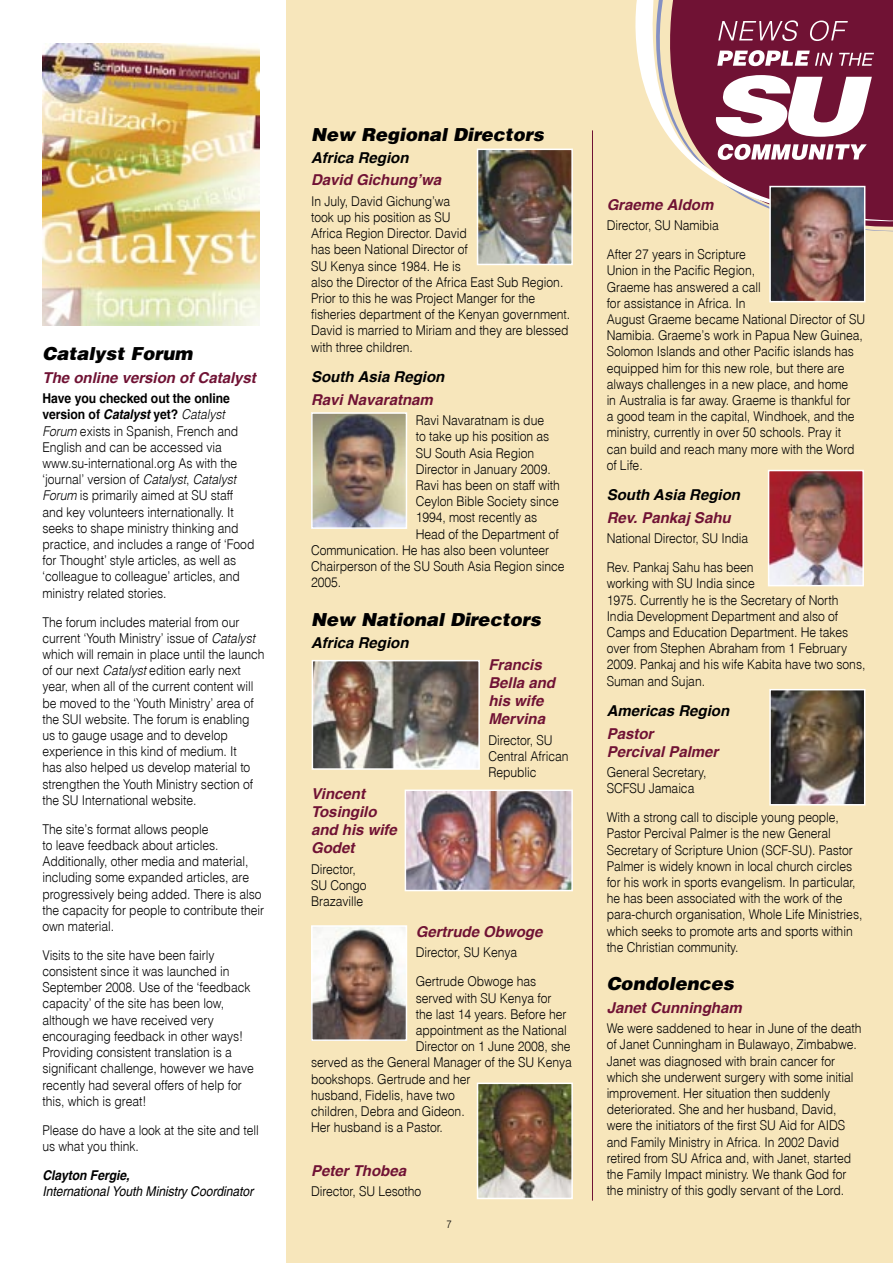
<style>
.page{position:relative;width:893px;height:1263px;background:#fff}
.page>*{position:absolute;margin:0;border:0;box-sizing:border-box;transform-origin:0 0}
.t1{font:italic 900 18px "Switzerland";color:#000}
.subhead_3{font:italic 700 15px/18px "Switzerland";color:#701234}
.subhead_3-2{font:italic 700 15px "Switzerland";color:#000}
.Body_Text{font:13.5px/16.2px "Switzerland Light Plain";letter-spacing:-.005em;color:#000;scale:.9 1}
.writer{font:italic 13.5px/16.2px "Switzerland";letter-spacing:-.005em;color:#000;scale:.9 1}
.Body_Text-2{font:10.5px "Switzerland Light Plain";color:#000;scale:.9 1}
.s1{font-family:"Switzerland";font-weight:700}
.s2{font-family:"Switzerland";font-weight:700;font-style:italic}
.s3{font-family:"Switzerland";font-weight:300;font-style:italic}
.s4{font-weight:700}
</style>
<div class="page">
<div style="left:286px;top:0;width:607px;height:1263px;background:#f7e6bb"></div>
<svg style="left:635px;top:0;width:258px;height:233px;fill:#701234"></svg>
<img style="left:314px;top:415px;width:90px;height:111px">
<div style="left:311px;top:412px;width:96px;height:117px;border:2px solid #fff"></div>
<svg style="left:718px;top:20px;width:130px;height:21px;background:#8e435e"></svg>
<svg style="left:717px;top:50px;width:157px;height:16px;background:#ad788b"></svg>
<svg style="left:718px;top:144px;width:149px;height:16px;background:#c29aa8"></svg>
<svg style="left:716px;top:75px;width:156px;height:62px;background:#c9a6b3"></svg>
<img style="left:408px;top:792px;width:162px;height:96px">
<div style="left:405px;top:789px;width:168px;height:102px;border:2px solid #fff"></div>
<img style="left:480px;top:152px;width:90px;height:110px">
<div style="left:477px;top:149px;width:96px;height:116px;border:2px solid #fff"></div>
<img style="left:314px;top:928px;width:90px;height:110px">
<div style="left:311px;top:925px;width:96px;height:116px;border:2px solid #fff"></div>
<img style="left:315px;top:663px;width:162px;height:104px">
<div style="left:312px;top:660px;width:168px;height:110px;border:2px solid #fff"></div>
<img style="left:480px;top:1085px;width:90px;height:111px">
<div style="left:477px;top:1082px;width:96px;height:117px;border:2px solid #fff"></div>
<img style="left:772px;top:189px;width:90px;height:110px">
<div style="left:769px;top:186px;width:96px;height:116px;border:2px solid #fff"></div>
<img style="left:772px;top:692px;width:90px;height:110px">
<div style="left:769px;top:689px;width:96px;height:116px;border:2px solid #fff"></div>
<img style="left:43px;top:44px;width:216px;height:282px">
<hr style="left:592px;top:130px;width:1px;height:1070px;background:#701234">
<img style="left:771px;top:473px;width:90px;height:110px">
<div style="left:768px;top:470px;width:96px;height:116px;border:2px solid #fff"></div>
<p class="t1" style="left:43px;top:342px;width:151px">Catalyst Forum</p>
<p class="subhead_3" style="left:43px;top:368px;width:215px">The online version of Catalyst</p>
<p class="Body_Text" style="left:43px;top:390px;width:237px"><span class="s1">Have you checked out the online version of</span> <span class="s2">Catalyst</span> <span class="s1">yet?</span> <span class="s3">Catalyst Forum</span> exists in Spanish, French and English and can be accessed via www.su-international.org As with the ‘journal’ version of <span class="s3">Catalyst</span>, <span class="s3">Catalyst Forum</span> is primarily aimed at SU staff and key volunteers internationally. It seeks to shape ministry thinking and practice, and includes a range of ‘Food for Thought’ style articles, as well as ‘colleague to colleague’ articles, and ministry related stories.</p>
<p class="Body_Text" style="left:43px;top:613px;width:248px">The forum includes material from our current ‘Youth Ministry’ issue of <span class="s3">Catalyst </span>which will remain in place until the launch of our next <span class="s3">Catalyst</span> edition early next year, when all of the current content will be moved to the ‘Youth Ministry’ area of the SUI website. The forum is enabling us to gauge usage and to develop experience in this kind of medium. It<br>has also helped us develop material to strengthen the Youth Ministry section of the SU International website.</p>
<p class="Body_Text" style="left:43px;top:820px;width:248px">The site’s format allows people<br>to leave feedback about articles.<br>Additionally, other media and material, including some expanded articles, are progressively being added. There is also the capacity for people to contribute their own material.</p>
<p class="Body_Text" style="left:43px;top:946px;width:236px">Visits to the site have been fairly consistent since it was launched in September 2008. Use of the ‘feedback capacity’ of the site has been low, although we have received very encouraging feedback in other ways!<br>Providing consistent translation is a significant challenge, however we have recently had several offers of help for this, which is great!</p>
<p class="Body_Text" style="left:43px;top:1121px;width:242px">Please do have a look at the site and tell us what you think.</p>
<p class="writer" style="left:43px;top:1167px;width:236px"><span class="s4">Clayton Fergie,<br></span>International Youth Ministry Coordinator</p>
<p class="t1" style="left:311px;top:123px;width:234px">New Regional Directors</p>
<p class="subhead_3-2" style="left:311px;top:149px;width:99px">Africa Region</p>
<p class="subhead_3" style="left:311px;top:171px;width:132px">David Gichung’wa</p>
<p class="Body_Text" style="left:311px;top:193px;width:289px">In July, David Gichung’wa<br>took up his position as SU<br>Africa Region Director. David<br>has been National Director of<br>SU Kenya since 1984. He is<br>also the Director of the Africa East Sub Region.<br>Prior to this he was Project Manger for the fisheries department of the Kenyan government.<br>David is married to Miriam and they are blessed with three children.</p>
<p class="subhead_3-2" style="left:311px;top:368px;width:135px">South Asia Region</p>
<p class="subhead_3" style="left:311px;top:390px;width:123px">Ravi Navaratnam</p>
<p class="Body_Text" style="left:416px;top:412px;width:144px">Ravi Navaratnam is due</p>
<p class="Body_Text" style="left:416px;top:428px;width:150px">to take up his position as</p>
<p class="Body_Text" style="left:416px;top:444px;width:133px">SU South Asia Region</p>
<p class="Body_Text" style="left:416px;top:460px;width:152px">Director in January 2009.</p>
<p class="Body_Text" style="left:416px;top:477px;width:162px">Ravi has been on staff with</p>
<p class="Body_Text" style="left:416px;top:493px;width:161px">Ceylon Bible Society since</p>
<p class="Body_Text" style="left:416px;top:509px;width:136px">1994, most recently as</p>
<p class="Body_Text" style="left:416px;top:525px;width:161px">Head of the Department of</p>
<p class="Body_Text" style="left:311px;top:541px;width:266px">Communication. He has also been volunteer</p>
<p class="Body_Text" style="left:311px;top:558px;width:283px">Chairperson of the SU South Asia Region since</p>
<p class="Body_Text" style="left:311px;top:574px;width:35px">2005.</p>
<p class="t1" style="left:311px;top:607px;width:231px">New National Directors</p>
<p class="subhead_3-2" style="left:311px;top:634px;width:99px">Africa Region</p>
<p class="subhead_3" style="left:488px;top:656px;width:68px">Francis<br>Bella and his wife<br>Mervina</p>
<p class="Body_Text" style="left:488px;top:731px;width:91px">Director, SU<br>Central African<br>Republic</p>
<p class="subhead_3" style="left:311px;top:785px;width:87px">Vincent<br>Tosingilo and his wife<br>Godet</p>
<p class="Body_Text" style="left:311px;top:860px;width:63px">Director,<br>SU Congo<br>Brazaville</p>
<p class="subhead_3" style="left:416px;top:923px;width:128px">Gertrude Obwoge</p>
<p class="Body_Text" style="left:416px;top:944px;width:114px">Director, SU Kenya</p>
<p class="Body_Text" style="left:416px;top:973px;width:136px">Gertrude Obwoge has</p>
<p class="Body_Text" style="left:416px;top:989px;width:152px">served with SU Kenya for</p>
<p class="Body_Text" style="left:416px;top:1005px;width:169px">the last 14 years. Before her</p>
<p class="Body_Text" style="left:416px;top:1022px;width:169px">appointment as the National</p>
<p class="Body_Text" style="left:416px;top:1038px;width:174px">Director on 1 June 2008, she</p>
<p class="Body_Text" style="left:311px;top:1054px;width:291px">served as the General Manager of the SU Kenya</p>
<p class="Body_Text" style="left:311px;top:1070px;width:179px">bookshops. Gertrude and her</p>
<p class="Body_Text" style="left:311px;top:1086px;width:161px">husband, Fidelis, have two</p>
<p class="Body_Text" style="left:311px;top:1103px;width:172px">children, Debra and Gideon.</p>
<p class="Body_Text" style="left:311px;top:1119px;width:148px">Her husband is a Pastor.</p>
<p class="subhead_3" style="left:311px;top:1161px;width:97px">Peter Thobea</p>
<p class="Body_Text" style="left:311px;top:1183px;width:124px">Director, SU Lesotho</p>
<p class="Body_Text-2" style="left:446px;top:1218px;width:7px">7</p>
<p class="subhead_3" style="left:607px;top:195px;width:108px">Graeme Aldom</p>
<p class="Body_Text" style="left:607px;top:217px;width:126px">Director, SU Namibia</p>
<p class="Body_Text" style="left:607px;top:246px;width:289px">After 27 years in Scripture<br>Union in the Pacific Region,<br>Graeme has answered a call<br>for assistance in Africa. In<br>August Graeme became National Director of SU Namibia. Graeme’s work in Papua New Guinea, Solomon Islands and other Pacific islands has equipped him for this new role, but there are always challenges in a new place, and home<br>in Australia is far away. Graeme is thankful for<br>a good team in the capital, Windhoek, and the ministry, currently in over 50 schools. Pray it<br>can build and reach many more with the Word of Life.</p>
<p class="subhead_3-2" style="left:607px;top:486px;width:135px">South Asia Region</p>
<p class="subhead_3" style="left:607px;top:508px;width:126px">Rev. Pankaj Sahu</p>
<p class="Body_Text" style="left:607px;top:530px;width:159px">National Director, SU India</p>
<p class="Body_Text" style="left:607px;top:559px;width:289px">Rev. Pankaj Sahu has been<br>working with SU India since<br>1975. Currently he is the Secretary of North India Development Department and also of Camps and Education Department. He takes over from Stephen Abraham from 1 February 2009. Pankaj and his wife Kabita have two sons, Suman and Sujan.</p>
<p class="subhead_3-2" style="left:607px;top:702px;width:124px">Americas Region</p>
<p class="subhead_3" style="left:607px;top:724px;width:113px">Pastor<br>Percival Palmer</p>
<p class="Body_Text" style="left:607px;top:764px;width:112px">General Secretary,<br>SCFSU Jamaica</p>
<p class="Body_Text" style="left:607px;top:809px;width:286px">With a strong call to disciple young people, Pastor Percival Palmer is the new General Secretary of Scripture Union (SCF-SU). Pastor Palmer is widely known in local church circles for his work in sports evangelism. In particular, he has been associated with the work of the para-church organisation, Whole Life Ministries, which seeks to promote arts and sports within the Christian community.</p>
<p class="t1" style="left:607px;top:972px;width:129px">Condolences</p>
<p class="subhead_3" style="left:607px;top:998px;width:137px">Janet Cunningham</p>
<p class="Body_Text" style="left:607px;top:1020px;width:285px">We were saddened to hear in June of the death of Janet Cunningham in Bulawayo, Zimbabwe.<br>Janet was diagnosed with brain cancer for which she underwent surgery with some initial improvement. Her situation then suddenly deteriorated. She and her husband, David, were the initiators of the first SU Aid for AIDS and Family Ministry in Africa. In 2002 David retired from SU Africa and, with Janet, started the Family Impact ministry. We thank God for the ministry of this godly servant of the Lord.</p>
</div>
